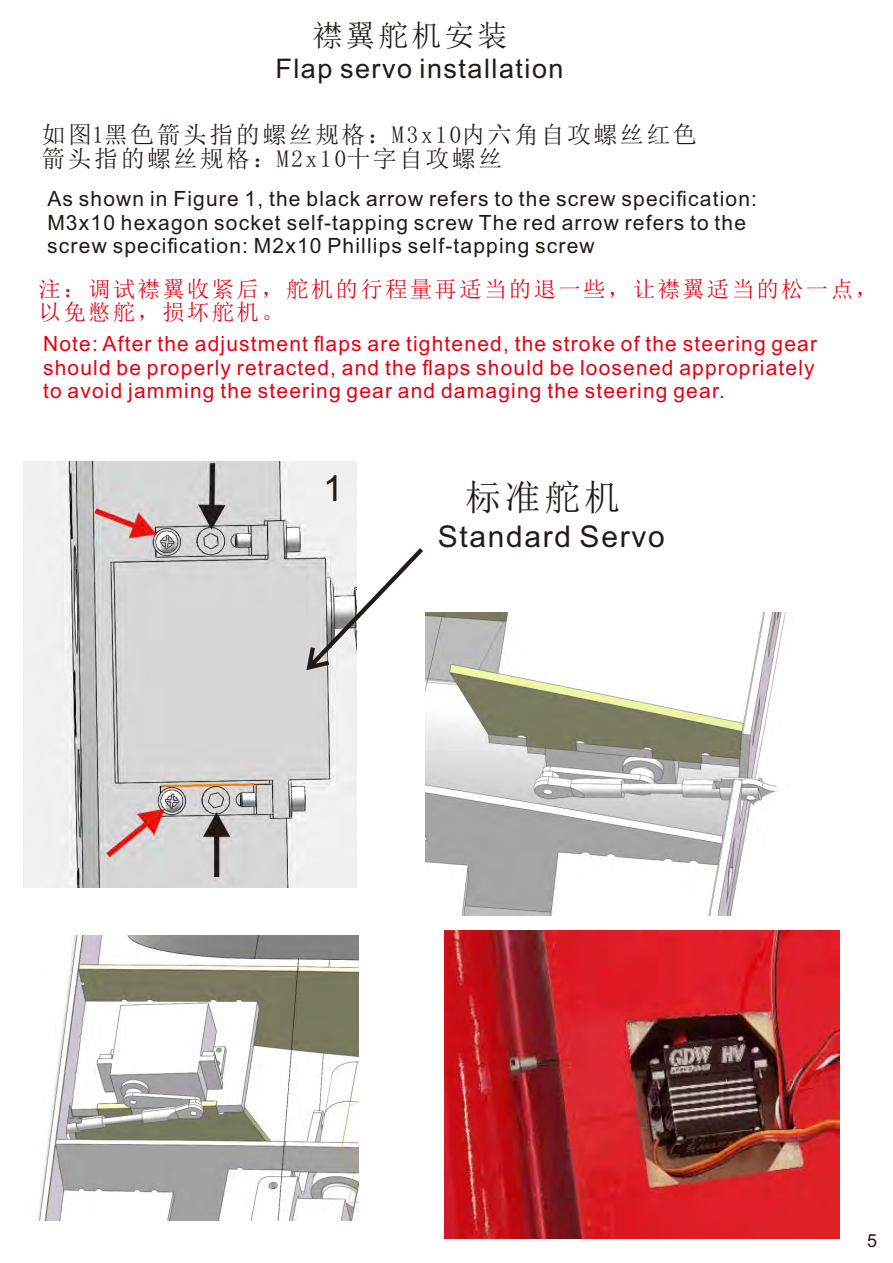
<style>
.page{position:relative;width:893px;height:1263px;background:#fff}
.page>*{position:absolute;margin:0;border:0;box-sizing:border-box;transform-origin:0 0}
.t1{font:36px "Sim Sun";color:#231916}
.t2{font:36px "Arial";color:#231916}
.t3{font:30px "Arial";letter-spacing:.055em;color:#231916}
.t4{font:30px "Sim Sun";letter-spacing:.1em;color:#231916}
.t5{font:27px "Arial";letter-spacing:.055em;color:#231916}
.t6{font:24px/24px "Sim Sun";letter-spacing:.1em;color:#231916}
.t7{font:22.5px/22.5px "Sim Sun";letter-spacing:.1em;color:#e60013}
.t8{font:21px/23.4px "Arial";letter-spacing:.055em;color:#e60013;text-align:justify}
.t9{font:21px/23.4px "Arial";letter-spacing:.055em;color:#231916}
.t10{font:18px "Arial";color:#231916}
</style>
<div class="page">
<img style="left:24px;top:462px;width:332px;height:425px">
<svg style="left:306px;top:548px;width:117px;height:122px"></svg>
<img style="left:425px;top:613px;width:361px;height:302px">
<img style="left:445px;top:930px;width:394px;height:308px">
<img style="left:38px;top:935px;width:321px;height:285px">
<h2 class="t4" style="left:312px;top:20px;width:197px">襟翼舵机安装</h2>
<p class="t5" style="left:275px;top:58px;width:290px">Flap servo installation</p>
<p class="t6" style="left:42px;top:122px;width:657px">如图1黑色箭头指的螺丝规格：M3x10内六角自攻螺丝红色箭头指的螺丝规格：M2x10十字自攻螺丝</p>
<p class="t9" style="left:47px;top:189px;width:711px">As shown in Figure 1, the black arrow refers to the screw specification:<br>M3x10 hexagon socket self-tapping screw The red arrow refers to the screw specification: M2x10 Phillips self-tapping screw</p>
<p class="t7" style="left:39px;top:278px;width:841px">注：调试襟翼收紧后，舵机的行程量再适当的退一些，让襟翼适当的松一点，以免憋舵，损坏舵机。</p>
<p class="t8" style="left:43px;top:334px;width:775px">Note: After the adjustment flaps are tightened, the stroke of the steering gear should be properly retracted, and the flaps should be loosened appropriately to avoid jamming the steering gear and damaging the steering gear.</p>
<h1 class="t2" style="left:323px;top:474px;width:22px">1</h1>
<h1 class="t1" style="left:465px;top:479px;width:156px">标准舵机</h1>
<h2 class="t3" style="left:438px;top:525px;width:228px">Standard Servo</h2>
<p class="t10" style="left:867px;top:1234px;width:12px">5</p>
</div>
